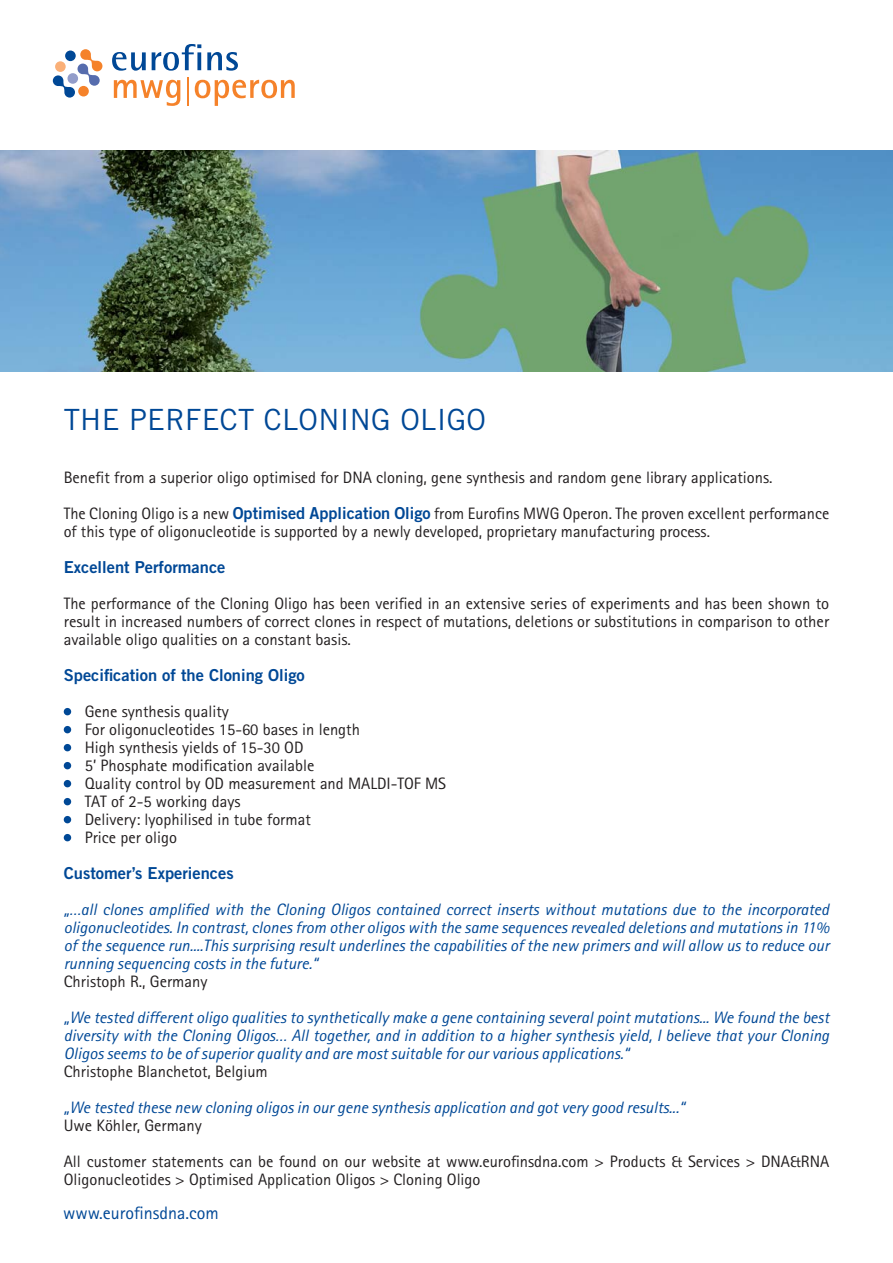
<style>
.page{position:relative;width:893px;height:1263px;background:#fff}
.page>*{position:absolute;margin:0;border:0;box-sizing:border-box;transform-origin:0 0}
.t1{font:29.25px "Trade Gothic";letter-spacing:.01em;color:#004896}
.t2{font:18px "Rotis Sans Serif";color:#004896}
.t3{font:16.5px/18px "Rotis Sans Serif";color:#231f20}
.t4{font:italic 16.5px/18px "Rotis Sans Serif";color:#004896;text-align:justify}
.t5{font:16.5px "Trade Gothic Bold Two";color:#004896}
.s1{font-family:"Trade Gothic Bold Two";color:#004896}
</style>
<div class="page">
<img style="left:0;top:150px;width:893px;height:221px">
<div style="left:64px;top:708px;width:7px;height:7px;background:#004896;border-radius:50%"></div>
<div style="left:64px;top:726px;width:7px;height:7px;background:#004896;border-radius:50%"></div>
<div style="left:64px;top:744px;width:7px;height:7px;background:#004896;border-radius:50%"></div>
<div style="left:64px;top:762px;width:7px;height:7px;background:#004896;border-radius:50%"></div>
<div style="left:64px;top:780px;width:7px;height:7px;background:#004896;border-radius:50%"></div>
<div style="left:64px;top:798px;width:7px;height:7px;background:#004896;border-radius:50%"></div>
<div style="left:64px;top:816px;width:7px;height:7px;background:#004896;border-radius:50%"></div>
<div style="left:64px;top:834px;width:7px;height:7px;background:#004896;border-radius:50%"></div>
<svg style="left:114px;top:80px;width:66px;height:26px"></svg>
<svg style="left:195px;top:80px;width:100px;height:26px"></svg>
<svg style="left:112px;top:52px;width:34px;height:19px"></svg>
<svg style="left:152px;top:44px;width:49px;height:27px"></svg>
<svg style="left:197px;top:52px;width:4px;height:18px"></svg>
<svg style="left:207px;top:52px;width:31px;height:19px"></svg>
<svg style="left:53px;top:49px;width:49px;height:49px"></svg>
<div style="left:78px;top:86px;width:11px;height:10px;background:#f5822a;border-radius:50%"></div>
<div style="left:55px;top:61px;width:11px;height:11px;background:#fab078;border-radius:50%"></div>
<div style="left:65px;top:51px;width:11px;height:10px;background:#004896;border-radius:50%"></div>
<hr style="left:187px;top:77px;width:2px;height:29px;background:#f5822a">
<h1 class="t1" style="left:64px;top:409px;width:424px">THE PERFECT CLONING OLIGO</h1>
<p class="t3" style="left:64px;top:461px;width:767px;line-height:36px">Benefit from a superior oligo optimised for DNA cloning, gene synthesis and random gene library applications.<br>The Cloning Oligo is a new <span class="s1">Optimised Application Oligo</span> from Eurofins MWG Operon. The proven excellent performance</p>
<p class="t3" style="left:64px;top:524px;width:648px">of this type of oligonucleotide is supported by a newly developed, proprietary manufacturing process.</p>
<p class="t5" style="left:64px;top:561px;width:163px">Excellent Performance</p>
<p class="t3" style="left:64px;top:596px;width:767px;text-align:justify">The performance of the Cloning Oligo has been verified in an extensive series of experiments and has been shown to result in increased numbers of correct clones in respect of mutations, deletions or substitutions in comparison to other available oligo qualities on a constant basis.</p>
<p class="t5" style="left:64px;top:669px;width:243px">Specification of the Cloning Oligo</p>
<p class="t3" style="left:85px;top:704px;width:363px">Gene synthesis quality<br>For oligonucleotides 15-60 bases in length<br>High synthesis yields of 15-30 OD<br>5’ Phosphate modification available<br>Quality control by OD measurement and MALDI-TOF MS TAT of 2-5 working days<br>Delivery: lyophilised in tube format<br>Price per oligo</p>
<p class="t5" style="left:64px;top:867px;width:172px">Customer’s Experiences</p>
<p class="t4" style="left:64px;top:902px;width:767px">„…all clones amplified with the Cloning Oligos contained correct inserts without mutations due to the incorporated oligonucleotides. In contrast, clones from other oligos with the same sequences revealed deletions and mutations in 11% of the sequence run....This surprising result underlines the capabilities of the new primers and will allow us to reduce our running sequencing costs in the future.“</p>
<p class="t3" style="left:64px;top:974px;width:145px">Christoph R., Germany</p>
<p class="t4" style="left:64px;top:1010px;width:767px">„We tested different oligo qualities to synthetically make a gene containing several point mutations... We found the best diversity with the Cloning Oligos… All together, and in addition to a higher synthesis yield, I believe that your Cloning Oligos seems to be of superior quality and are most suitable for our various applications.“</p>
<p class="t3" style="left:64px;top:1064px;width:206px">Christophe Blanchetot, Belgium</p>
<p class="t4" style="left:64px;top:1100px;width:622px">„We tested these new cloning oligos in our gene synthesis application and got very good results...“</p>
<p class="t3" style="left:64px;top:1109px;width:767px;line-height:36px">Uwe Köhler, Germany<br>All customer statements can be found on our website at www.eurofinsdna.com &gt; Products &amp; Services &gt; DNA&amp;RNA</p>
<p class="t3" style="left:64px;top:1172px;width:418px">Oligonucleotides &gt; Optimised Application Oligos &gt; Cloning Oligo</p>
<p class="t2" style="left:63px;top:1207px;width:157px">www.eurofinsdna.com</p>
</div>
